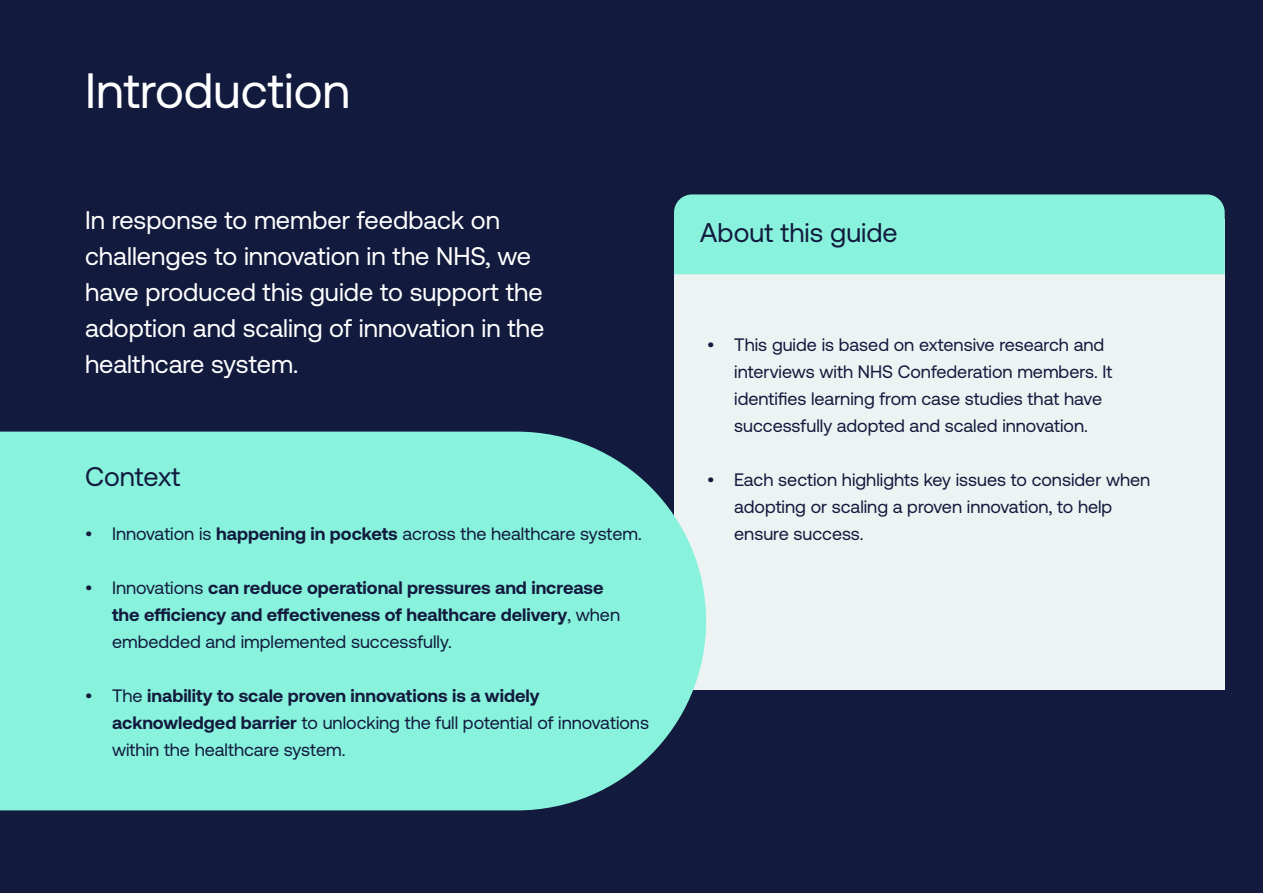
<style>
.page{position:relative;width:1263px;height:893px;background:#121a3d}
.page>*{position:absolute;margin:0;border:0;box-sizing:border-box;transform-origin:0 0}
.Heading_1{font:49.5px "Aeonik Pro";color:#fff}
.Heading_2{font:27px "Aeonik Pro";color:#121a3d}
.Standfirst{font:25.5px/36px "Aeonik Pro";color:#fff}
.t1{font:18px/27px "Aeonik Pro";color:#121a3d}
.t2{font:700 18px/27px "Aeonik Pro";color:#121a3d}
.s1{font-weight:700}
.s2{font-weight:400}
</style>
<div class="page">
<div style="left:675px;top:219px;width:550px;height:471px;background:#edf2f2"></div>
<div style="left:674px;top:194px;width:551px;height:80px;background:#88f2dd"></div>
<div style="left:0;top:432px;width:706px;height:378px;background:#88f2dd"></div>
<p class="Heading_1" style="left:85px;top:64px;width:267px">Introduction</p>
<p class="Standfirst" style="left:85px;top:202px;width:461px">In response to member feedback on challenges to innovation in the NHS, we have produced this guide to support the adoption and scaling of innovation in the healthcare system.</p>
<p class="Heading_2" style="left:700px;top:218px;width:199px">About this guide</p>
<p class="t1" style="left:734px;top:331px;width:380px;text-indent:-27px">• This guide is based on extensive research and interviews with NHS Confederation members. It identifies learning from case studies that have successfully adopted and scaled innovation.</p>
<p class="t1" style="left:734px;top:466px;width:417px;text-indent:-27px">• Each section highlights key issues to consider when adopting or scaling a proven innovation, to help ensure success.</p>
<p class="Heading_2" style="left:85px;top:462px;width:97px">Context</p>
<p class="t1" style="left:85px;top:520px;width:558px">• Innovation is <span class="s1">happening in pockets</span> across the healthcare system.</p>
<p class="t2" style="left:112px;top:574px;width:510px;text-indent:-27px"><span class="s2">• Innovations</span> can reduce operational pressures and increase the efficiency and effectiveness of healthcare delivery<span class="s2">, when embedded and implemented successfully.</span></p>
<p class="t1" style="left:112px;top:682px;width:538px;text-indent:-27px">• The <span class="s1">inability to scale proven innovations is a widely acknowledged barrier</span> to unlocking the full potential of innovations within the healthcare system.</p>
</div>
